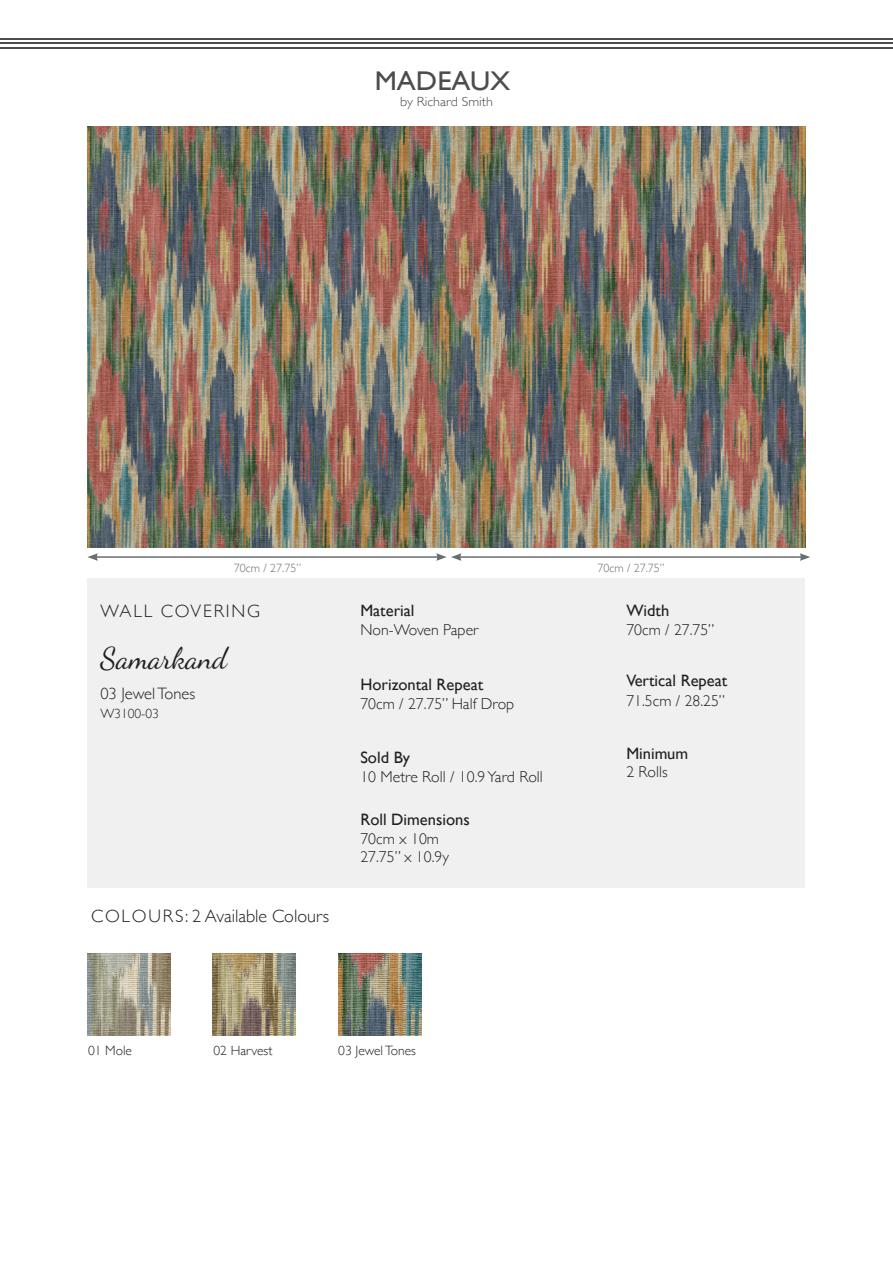
<style>
.page{position:relative;width:893px;height:1263px;background:#fff}
.page>*{position:absolute;margin:0;border:0;box-sizing:border-box;transform-origin:0 0}
.Body{font:30px "Dancing Script";color:#231f20}
.t1{font:27px "Gill Sans";color:#4c4c4c;scale:1.05 1}
.Body-2{font:300 18px "Gill Sans";color:#231f20}
.Body-3{font:300 18px "Gill Sans";letter-spacing:.1em;color:#231f20}
.Body-4{font:16.5px "Gill Sans";color:#231f20}
.Body-5{font:300 16.5px "Gill Sans";color:#231f20}
.Body-6{font:300 15.75px "Gill Sans";color:#231f20}
.Body-7{font:300 13.5px "Gill Sans";color:#231f20}
.t2{font:300 13.35px "Gill Sans";color:#4c4c4c;scale:1.05 1}
.t3{font:300 12px "Gill Sans";color:#6c6d70}
</style>
<div class="page">
<hr style="left:1px;top:47px;width:892px;height:2px;background:#4c4c4c">
<hr style="left:1px;top:42px;width:892px;height:2px;background:#4c4c4c">
<hr style="left:0;top:38px;width:892px;height:2px;background:#4c4c4c">
<hr style="left:96px;top:556px;width:343px;height:2px;background:#6c6d70">
<svg style="left:87px;top:553px;width:11px;height:8px"></svg>
<hr style="left:459px;top:556px;width:343px;height:2px;background:#6c6d70">
<svg style="left:436px;top:553px;width:25px;height:8px"></svg>
<svg style="left:800px;top:553px;width:10px;height:8px"></svg>
<img style="left:88px;top:126px;width:718px;height:421px">
<div style="left:87px;top:578px;width:718px;height:310px;background:#f0f0f0"></div>
<svg style="left:444px;top:126px;width:8px;height:421px;background:#7d7c6c"></svg>
<img style="left:88px;top:954px;width:83px;height:81px">
<img style="left:213px;top:954px;width:83px;height:81px">
<img style="left:338px;top:954px;width:83px;height:81px">
<h2 class="t1" style="left:375px;top:65px;width:131px">MADEAUX</h2>
<p class="t2" style="left:400px;top:91px;width:90px">by Richard Smith</p>
<p class="t3" style="left:234px;top:558px;width:69px">70cm / 27.75”</p>
<p class="t3" style="left:597px;top:558px;width:69px">70cm / 27.75”</p>
<p class="Body-3" style="left:100px;top:597px;width:161px">WALL COVERING</p>
<p class="Body" style="left:100px;top:635px;width:128px">Samarkand</p>
<p class="Body-5" style="left:100px;top:681px;width:97px">03 Jewel Tones</p>
<p class="Body-4" style="left:360px;top:600px;width:56px">Material</p>
<p class="Body-6" style="left:360px;top:617px;width:120px">Non-Woven Paper</p>
<p class="Body-4" style="left:626px;top:600px;width:44px">Width</p>
<p class="Body-6" style="left:626px;top:617px;width:90px">70cm / 27.75”</p>
<p class="Body-4" style="left:626px;top:671px;width:102px">Vertical Repeat</p>
<p class="Body-6" style="left:626px;top:688px;width:100px">71.5cm / 28.25”</p>
<p class="Body-4" style="left:360px;top:675px;width:124px">Horizontal Repeat</p>
<p class="Body-6" style="left:360px;top:691px;width:155px">70cm / 27.75” Half Drop</p>
<p class="Body-7" style="left:100px;top:703px;width:60px">W3100-03</p>
<p class="Body-4" style="left:360px;top:748px;width:51px">Sold By</p>
<p class="Body-6" style="left:360px;top:764px;width:184px">10 Metre Roll / 10.9 Yard Roll</p>
<p class="Body-2" style="left:91px;top:902px;width:240px">COLOURS: 2 Available Colours</p>
<p class="Body-4" style="left:360px;top:809px;width:111px">Roll Dimensions</p>
<p class="Body-6" style="left:360px;top:826px;width:80px">70cm x 10m</p>
<p class="Body-6" style="left:360px;top:845px;width:90px">27.75” x 10.9y</p>
<p class="Body-7" style="left:88px;top:1040px;width:46px">01 Mole</p>
<p class="Body-7" style="left:213px;top:1040px;width:61px">02 Harvest</p>
<p class="Body-7" style="left:338px;top:1040px;width:79px">03 Jewel Tones</p>
<p class="Body-4" style="left:626px;top:743px;width:63px">Minimum</p>
<p class="Body-6" style="left:626px;top:760px;width:43px">2 Rolls</p>
</div>
